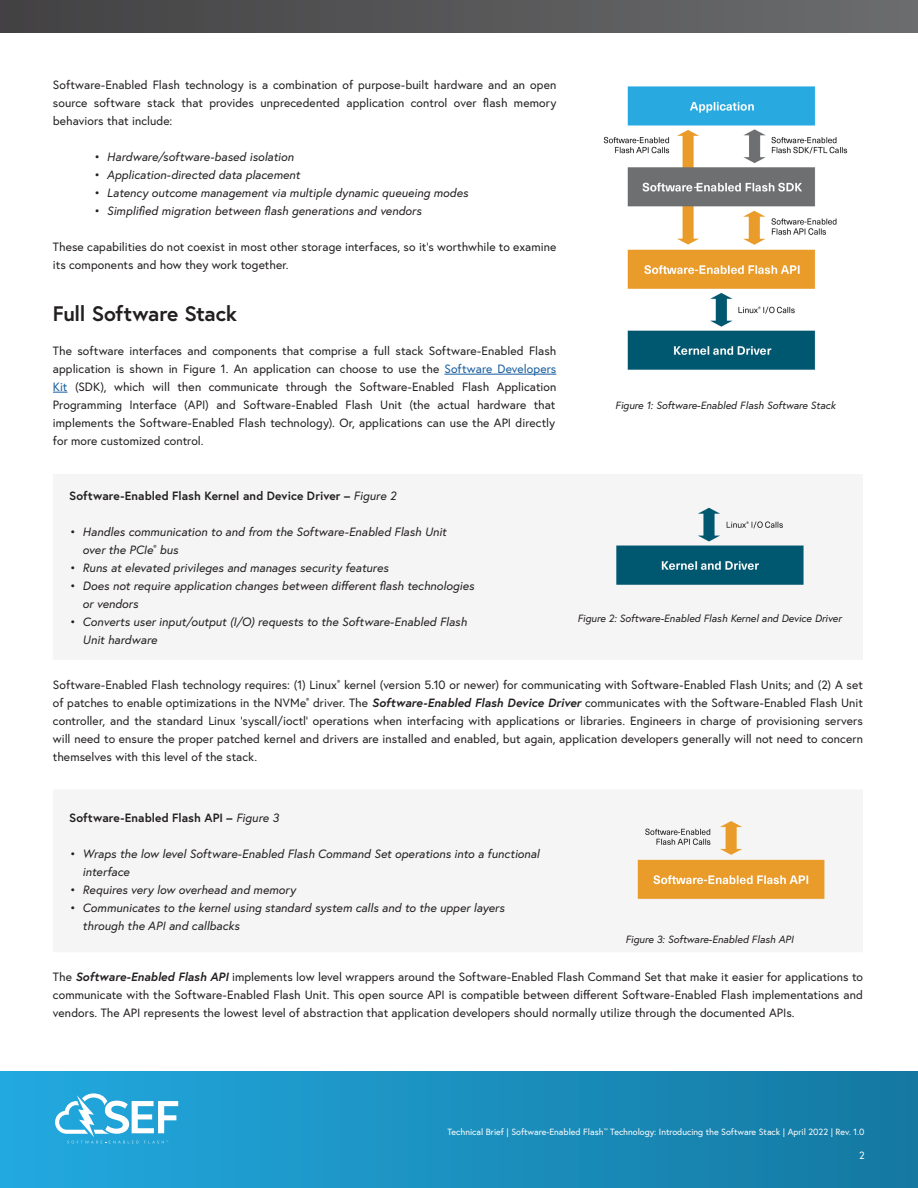
<style>
.page{position:relative;width:918px;height:1188px;background:#fff}
.page>*{position:absolute;margin:0;border:0;box-sizing:border-box;transform-origin:0 0}
.subheading{font:700 21px "Europa";letter-spacing:-.01em;color:#231f20}
.t1{font:12px/18px "Europa";letter-spacing:.005em;color:#231f20;text-align:justify}
.t2{font:italic 12px/18px "Europa";letter-spacing:.005em;color:#231f20}
.t3{font:700 12px "Europa";letter-spacing:.005em;color:#231f20}
.t4{font:italic 10.5px "Europa";color:#231f20}
.t5{font:10.5px "Europa";color:#fff}
.t6{font:9px "Europa";color:#fff}
.s1{color:#175d9e}
.s2{font-weight:400;font-style:italic}
.s3{font-weight:700;font-style:italic}
</style>
<div class="page">
<div style="left:0;top:1071px;width:918px;height:117px;background:linear-gradient(to right,#22a9e0,#1478a1)"></div>
<div style="left:0;top:0;width:918px;height:32px;background:linear-gradient(to right,#424143,#6c6d6e)"></div>
<svg style="left:55px;top:1093px;width:123px;height:50px"></svg>
<hr style="left:444px;top:374px;width:112px;height:1px;background:#175d9e">
<svg style="left:53px;top:392px;width:15px;height:1px"></svg>
<img style="left:616px;top:507px;width:188px;height:79px">
<img style="left:637px;top:820px;width:188px;height:83px">
<img style="left:603px;top:86px;width:245px;height:284px">
<p class="t1" style="left:53px;top:75px;width:505px">Software-Enabled Flash technology is a combination of purpose-built hardware and an open source software stack that provides unprecedented application control over flash memory behaviors that include:</p>
<p class="t2" style="left:93px;top:147px;width:202px">• Hardware/software-based isolation</p>
<p class="t2" style="left:93px;top:165px;width:208px">• Application-directed data placement</p>
<p class="t2" style="left:93px;top:183px;width:376px">• Latency outcome management via multiple dynamic queueing modes</p>
<p class="t2" style="left:93px;top:201px;width:330px">• Simplified migration between flash generations and vendors</p>
<p class="t1" style="left:53px;top:237px;width:505px">These capabilities do not coexist in most other storage interfaces, so it’s worthwhile to examine its components and how they work together.</p>
<p class="subheading" style="left:53px;top:299px;width:186px">Full Software Stack</p>
<p class="t1" style="left:53px;top:342px;width:505px">The software interfaces and components that comprise a full stack Software-Enabled Flash application is shown in Figure 1. An application can choose to use the <span class="s1">Software Developers Kit</span> (SDK), which will then communicate through the Software-Enabled Flash Application Programming Interface (API) and Software-Enabled Flash Unit (the actual hardware that implements the Software-Enabled Flash technology). Or, applications can use the API directly for more customized control.</p>
<p class="t4" style="left:615px;top:399px;width:222px">Figure 1: Software-Enabled Flash Software Stack</p>
<p class="t3" style="left:69px;top:487px;width:328px">Software-Enabled Flash Kernel and Device Driver – <span class="s2">Figure 2</span></p>
<p class="t2" style="left:83px;top:522px;width:365px;text-indent:-14px">• Handles communication to and from the Software-Enabled Flash Unit over the PCIe<sup>®</sup> bus</p>
<p class="t2" style="left:69px;top:558px;width:321px">• Runs at elevated privileges and manages security features</p>
<p class="t2" style="left:83px;top:576px;width:393px;text-indent:-14px">• Does not require application changes between different flash technologies or vendors</p>
<p class="t2" style="left:83px;top:612px;width:386px;text-indent:-14px">• Converts user input/output (I/O) requests to the Software-Enabled Flash<br>Unit hardware</p>
<p class="t4" style="left:577px;top:612px;width:266px">Figure 2: Software-Enabled Flash Kernel and Device Driver</p>
<p class="t1" style="left:53px;top:675px;width:812px">Software-Enabled Flash technology requires: (1) Linux<sup>®</sup> kernel (version 5.10 or newer) for communicating with Software-Enabled Flash Units; and (2) A set of patches to enable optimizations in the NVMe<sup>®</sup> driver. The <span class="s3">Software-Enabled Flash Device Driver</span> communicates with the Software-Enabled Flash Unit controller, and the standard Linux ‘syscall/ioctl’ operations when interfacing with applications or libraries. Engineers in charge of provisioning servers will need to ensure the proper patched kernel and drivers are installed and enabled, but again, application developers generally will not need to concern themselves with this level of the stack.</p>
<p class="t3" style="left:69px;top:809px;width:211px">Software-Enabled Flash API – <span class="s2">Figure 3</span></p>
<p class="t2" style="left:83px;top:844px;width:459px;text-indent:-14px">• Wraps the low level Software-Enabled Flash Command Set operations into a functional interface</p>
<p class="t2" style="left:69px;top:880px;width:228px">• Requires very low overhead and memory</p>
<p class="t2" style="left:83px;top:898px;width:423px;text-indent:-14px">• Communicates to the kernel using standard system calls and to the upper layers through the API and callbacks</p>
<p class="t4" style="left:625px;top:932px;width:170px">Figure 3: Software-Enabled Flash API</p>
<p class="t1" style="left:53px;top:968px;width:812px">The <span class="s3">Software-Enabled Flash API</span> implements low level wrappers around the Software-Enabled Flash Command Set that make it easier for applications to communicate with the Software-Enabled Flash Unit. This open source API is compatible between different Software-Enabled Flash implementations and vendors. The API represents the lowest level of abstraction that application developers should normally utilize through the documented APIs.</p>
<p class="t6" style="left:448px;top:1126px;width:419px">Technical Brief | Software-Enabled Flash<sup>™</sup> Technology: Introducing the Software Stack | April 2022 | Rev. 1.0</p>
<p class="t5" style="left:859px;top:1149px;width:7px">2</p>
</div>
